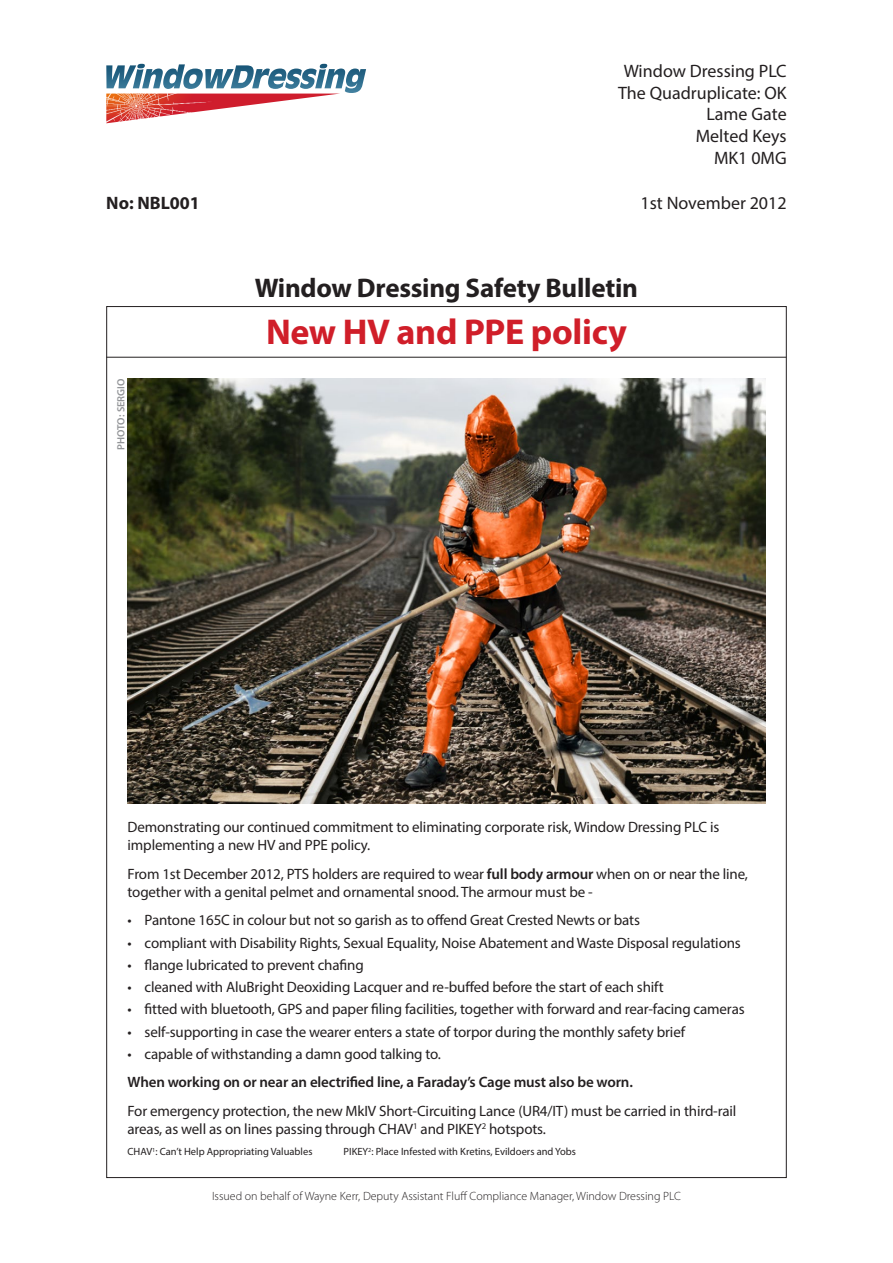
<style>
.page{position:relative;width:893px;height:1263px;background:#fff}
.page>*{position:absolute;margin:0;border:0;box-sizing:border-box;transform-origin:0 0}
.t1{font:700 36px "Myriad Pro";letter-spacing:-.01em;color:#d01e29}
.t2{font:700 27px "Myriad Pro";letter-spacing:-.01em;color:#231f20}
.t3{font:18px "Myriad Pro";color:#231f20}
.t4{font:700 18px "Myriad Pro";color:#231f20}
.t5{font:15px/18px "Myriad Pro";letter-spacing:-.01em;color:#231f20}
.t6{font:600 15px "Myriad Pro";letter-spacing:-.01em;color:#231f20}
.t7{font:300 12px "Myriad Pro";color:#231f20}
.t8{font:10.5px "Myriad Pro";color:#231f20}
.t9{font:600 10.5px "Myriad Pro";color:#939598}
.s1{font-weight:600}
</style>
<div class="page">
<hr style="left:106px;top:357px;width:680px;height:1px;background:#231f20">
<img style="left:128px;top:378px;width:637px;height:426px">
<svg style="left:106px;top:64px;width:260px;height:29px"></svg>
<img style="left:106px;top:94px;width:230px;height:29px">
<p class="t3" style="left:624px;top:60px;width:164px">Window Dressing PLC</p>
<p class="t3" style="left:618px;top:82px;width:170px">The Quadruplicate: OK</p>
<p class="t3" style="left:706px;top:103px;width:82px">Lame Gate</p>
<p class="t3" style="left:696px;top:125px;width:92px">Melted Keys</p>
<p class="t3" style="left:714px;top:147px;width:74px">MK1 0MG</p>
<p class="t4" style="left:106px;top:191px;width:95px">No: NBL001</p>
<p class="t3" style="left:640px;top:192px;width:148px">1st November 2012</p>
<p class="t2" style="left:255px;top:270px;width:384px">Window Dressing Safety Bulletin</p>
<p class="t9" style="left:114px;top:450px;width:73px;rotate:-90deg">PHOTO: SERGIO</p>
<p class="t1" style="left:266px;top:308px;width:362px">New HV and PPE policy</p>
<p class="t5" style="left:128px;top:818px;width:593px">Demonstrating our continued commitment to eliminating corporate risk, Window Dressing PLC is implementing a new HV and PPE policy.</p>
<p class="t5" style="left:128px;top:864px;width:622px">From 1st December 2012, PTS holders are required to wear <span class="s1">full body armour</span> when on or near the line, together with a genital pelmet and ornamental snood. The armour must be -</p>
<p class="t5" style="left:128px;top:911px;width:514px">• Pantone 165C in colour but not so garish as to offend Great Crested Newts or bats</p>
<p class="t5" style="left:128px;top:933px;width:615px">• compliant with Disability Rights, Sexual Equality, Noise Abatement and Waste Disposal regulations</p>
<p class="t5" style="left:128px;top:955px;width:238px">• flange lubricated to prevent chafing</p>
<p class="t5" style="left:128px;top:978px;width:538px">• cleaned with AluBright Deoxiding Lacquer and re-buffed before the start of each shift</p>
<p class="t5" style="left:128px;top:1000px;width:619px">• fitted with bluetooth, GPS and paper filing facilities, together with forward and rear-facing cameras</p>
<p class="t5" style="left:128px;top:1022px;width:559px">• self-supporting in case the wearer enters a state of torpor during the monthly safety brief</p>
<p class="t5" style="left:128px;top:1044px;width:315px">• capable of withstanding a damn good talking to.</p>
<p class="t6" style="left:128px;top:1073px;width:507px">When working on or near an electrified line, a Faraday’s Cage must also be worn.</p>
<p class="t5" style="left:128px;top:1102px;width:610px">For emergency protection, the new MkIV Short-Circuiting Lance (UR4/IT) must be carried in third-rail areas, as well as on lines passing through CHAV<sup>1</sup> and PIKEY<sup>2</sup> hotspots.</p>
<p class="t8" style="left:128px;top:1145px;width:186px">CHAV<sup>1</sup>: Can’t Help Appropriating Valuables</p>
<p class="t8" style="left:344px;top:1145px;width:234px">PIKEY<sup>2</sup>: Place Infested with Kretins, Evildoers and Yobs</p>
<p class="t7" style="left:212px;top:1188px;width:470px">Issued on behalf of Wayne Kerr, Deputy Assistant Fluff Compliance Manager, Window Dressing PLC</p>
</div>
